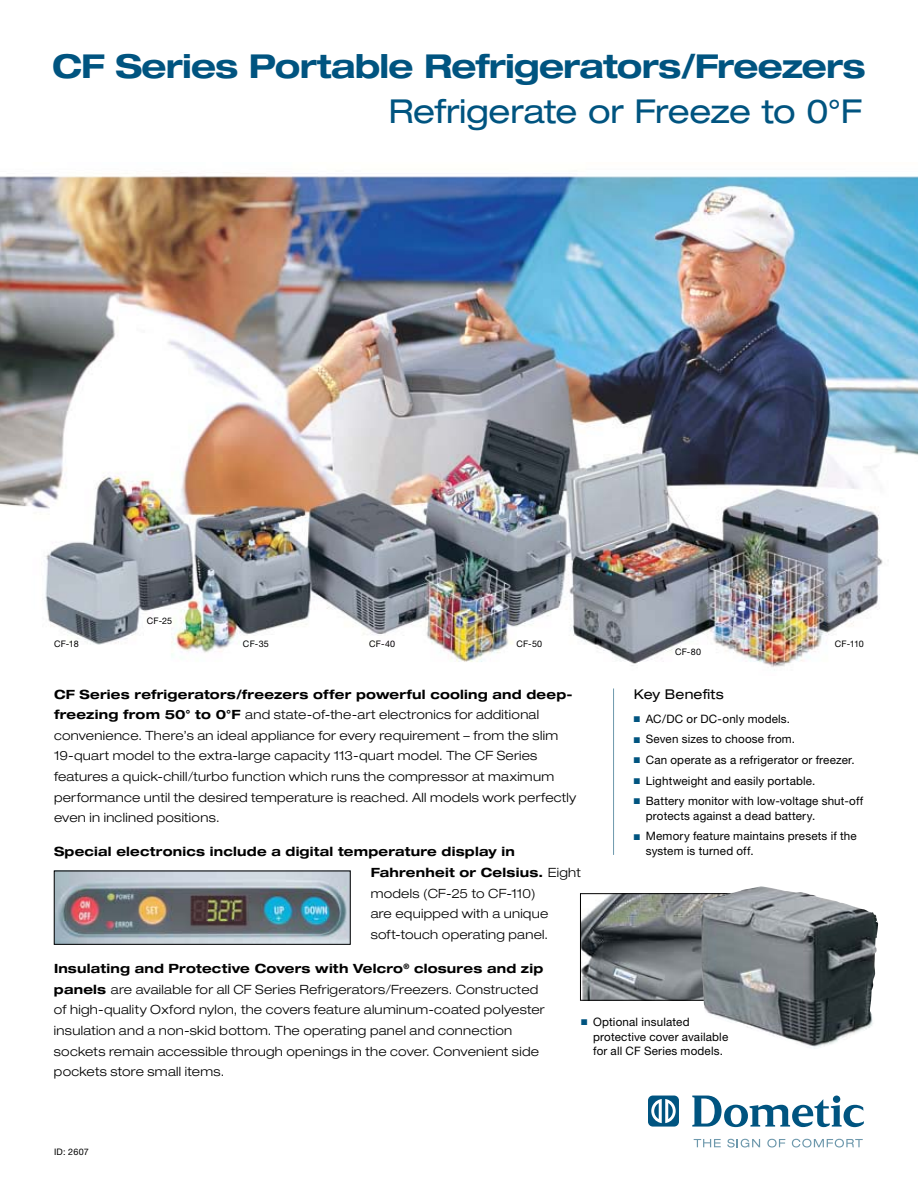
<style>
.page{position:relative;width:918px;height:1188px;background:#fff}
.page>*{position:absolute;margin:0;border:0;box-sizing:border-box;transform-origin:0 0}
.t1{font:700 expanded 33px "Helvetica Neue";letter-spacing:-.025em;color:#005480}
.t2{font:expanded 33px "Helvetica Neue";letter-spacing:-.01em;color:#005480}
.t3{font:expanded 13.5px "Helvetica Neue";letter-spacing:.01em;color:#000}
.t4{font:300 expanded 12.75px/20.7px "Helvetica Neue";letter-spacing:.02em;color:#000}
.t5{font:700 expanded 12.75px/20.7px "Helvetica Neue";letter-spacing:.015em;color:#000}
.t6{font:11.7px/14.5px "Helvetica Neue";letter-spacing:.015em;color:#000}
.t7{font:9px "Helvetica Neue";letter-spacing:.02em;color:#000}
.s1{color:#005480}
.s2{font-weight:700}
.s3{font-weight:300}
</style>
<div class="page">
<img style="left:0;top:173px;width:918px;height:497px">
<hr style="left:613px;top:689px;width:1px;height:166px;background:#6d98ac">
<img style="left:56px;top:873px;width:292px;height:70px">
<div style="left:54px;top:871px;width:296px;height:74px;border:1px solid #000"></div>
<img style="left:582px;top:895px;width:119px;height:103px">
<div style="left:580px;top:893px;width:182px;height:107px;border:1px solid #000"></div>
<img style="left:701px;top:886px;width:177px;height:163px">
<svg style="left:692px;top:1096px;width:172px;height:31px"></svg>
<svg style="left:648px;top:1096px;width:31px;height:31px"></svg>
<svg style="left:694px;top:1139px;width:27px;height:8px"></svg>
<svg style="left:727px;top:1139px;width:33px;height:9px"></svg>
<svg style="left:767px;top:1139px;width:18px;height:9px"></svg>
<svg style="left:792px;top:1139px;width:71px;height:9px"></svg>
<h1 class="t1" style="left:52px;top:54px;width:815px">CF Series Portable Refrigerators/Freezers</h1>
<h1 class="t2" style="left:389px;top:99px;width:475px">Refrigerate or Freeze to 0°F</h1>
<p class="t7" style="left:147px;top:617px;width:27px">CF-25</p>
<p class="t7" style="left:54px;top:640px;width:26px">CF-18</p>
<p class="t7" style="left:243px;top:640px;width:27px">CF-35</p>
<p class="t7" style="left:369px;top:640px;width:27px">CF-40</p>
<p class="t7" style="left:516px;top:640px;width:27px">CF-50</p>
<p class="t7" style="left:835px;top:640px;width:31px">CF-110</p>
<p class="t7" style="left:675px;top:649px;width:28px">CF-80</p>
<p class="t3" style="left:634px;top:689px;width:91px">Key Benefits</p>
<p class="t6" style="left:634px;top:712px;width:158px"><span class="s1">■</span> AC/DC or DC-only models.</p>
<p class="t6" style="left:634px;top:733px;width:163px"><span class="s1">■</span> Seven sizes to choose from.</p>
<p class="t6" style="left:634px;top:754px;width:222px"><span class="s1">■</span> Can operate as a refrigerator or freezer.</p>
<p class="t6" style="left:634px;top:774px;width:183px"><span class="s1">■</span> Lightweight and easily portable.</p>
<p class="t6" style="left:646px;top:795px;width:219px;text-indent:-12px"><span class="s1">■</span> Battery monitor with low-voltage shut-off protects against a dead battery.</p>
<p class="t6" style="left:646px;top:830px;width:212px;text-indent:-12px"><span class="s1">■</span> Memory feature maintains presets if the system is turned off.</p>
<p class="t4" style="left:54px;top:685px;width:524px"><span class="s2">CF Series refrigerators/freezers offer powerful cooling and deep&shy;freezing from 50° to 0°F</span> and state-of-the-art electronics for additional convenience. There’s an ideal appliance for every requirement – from the slim 19-quart model to the extra-large capacity 113-quart model. The CF Series features a quick-chill/turbo function which runs the compressor at maximum performance until the desired temperature is reached. All models work perfectly even in inclined positions.</p>
<p class="t5" style="left:371px;top:843px;width:212px;text-indent:-317px">Special electronics include a digital temperature display in Fahrenheit or Celsius. <span class="s3">Eight models (CF-25 to CF-110)<br>are equipped with a unique soft-touch operating panel.</span></p>
<p class="t4" style="left:54px;top:959px;width:492px"><span class="s2">Insulating and Protective Covers with Velcro</span><sup>®</sup> <span class="s2">closures and zip panels</span> are available for all CF Series Refrigerators/Freezers. Constructed of high-quality Oxford nylon, the covers feature aluminum-coated polyester insulation and a non-skid bottom. The operating panel and connection sockets remain accessible through openings in the cover. Convenient side pockets store small items.</p>
<p class="t6" style="left:593px;top:1016px;width:137px;text-indent:-12px"><span class="s1">■</span> Optional insulated protective cover available for all CF Series models.</p>
<p class="t7" style="left:54px;top:1148px;width:36px">ID: 2607</p>
</div>
